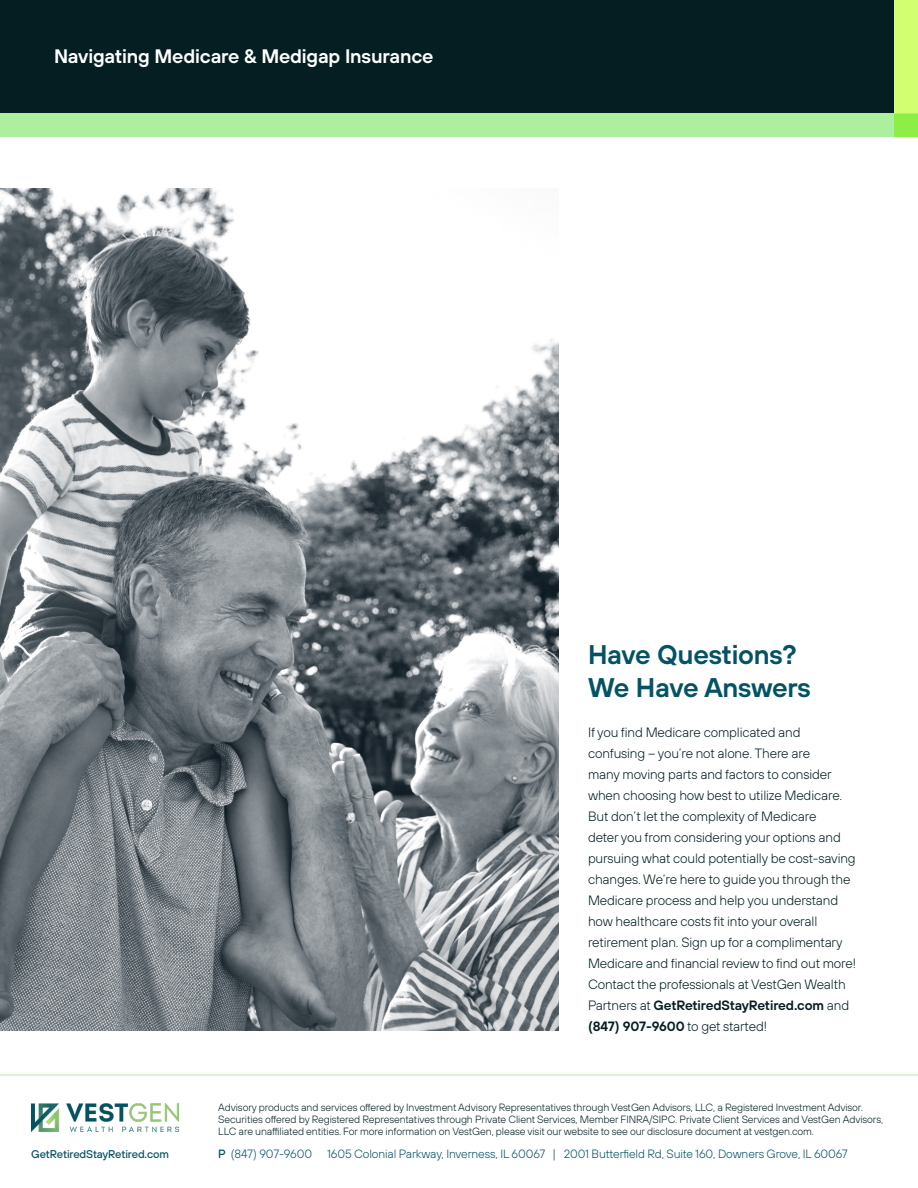
<style>
.page{position:relative;width:918px;height:1188px;background:#fff}
.page>*{position:absolute;margin:0;border:0;box-sizing:border-box;transform-origin:0 0}
.Content_Title_-_Big{font:27px/32.4px "TT Hoves Pro Dm Bd";letter-spacing:-.01em;color:#045365}
.t1{font:19.5px "TT Hoves Pro Dm Bd";letter-spacing:-.01em;color:#fff}
.Body_VestGen{font:300 13.5px/21px "TT Hoves Pro";letter-spacing:-.01em;color:#041e21}
.t2{font:300 12px "TT Hoves Pro";letter-spacing:-.01em;color:#045365}
.t3{font:500 11.25px "TT Hoves Pro";letter-spacing:-.01em;color:#045365}
.t4{font:300 10.5px/12px "TT Hoves Pro";letter-spacing:-.01em;color:#041e21}
.s1{font-family:"TT Hoves Pro Dm Bd";font-weight:400}
.s2{font-weight:500}
</style>
<div class="page">
<div style="left:0;top:0;width:918px;height:136px;background:#041e21"></div>
<div style="left:0;top:113px;width:918px;height:24px;background:#acef9e"></div>
<div style="left:894px;top:0;width:24px;height:114px;background:#d2ff71"></div>
<div style="left:894px;top:113px;width:24px;height:24px;background:#8def46"></div>
<img style="left:31px;top:1103px;width:147px;height:28px">
<hr style="left:0;top:1075px;width:918px;height:1px;background:#acef9e">
<img style="left:0;top:189px;width:558px;height:841px">
<h2 class="t1" style="left:54px;top:42px;width:381px">Navigating Medicare &amp; Medigap Insurance</h2>
<p class="Content_Title_-_Big" style="left:588px;top:639px;width:224px">Have Questions?<br>We Have Answers</p>
<p class="Body_VestGen" style="left:588px;top:722px;width:270px">If you find Medicare complicated and confusing – you’re not alone. There are<br>many moving parts and factors to consider when choosing how best to utilize Medicare.<br>But don’t let the complexity of Medicare<br>deter you from considering your options and pursuing what could potentially be cost-saving changes. We’re here to guide you through the Medicare process and help you understand how healthcare costs fit into your overall retirement plan. Sign up for a complimentary Medicare and financial review to find out more!<br>Contact the professionals at VestGen Wealth Partners at <span class="s1">GetRetiredStayRetired.com</span> and <span class="s1">(847) 907-9600</span> to get started!</p>
<p class="t4" style="left:218px;top:1102px;width:666px">Advisory products and services offered by Investment Advisory Representatives through VestGen Advisors, LLC, a Registered Investment Advisor.<br>Securities offered by Registered Representatives through Private Client Services, Member FINRA/SIPC. Private Client Services and VestGen Advisors,<br>LLC are unaffiliated entities. For more information on VestGen, please visit our website to see our disclosure document at vestgen.com.</p>
<p class="t3" style="left:31px;top:1146px;width:139px">GetRetiredStayRetired.com</p>
<p class="t2" style="left:218px;top:1147px;width:631px"><span class="s2">P</span> (847) 907-9600 1605 Colonial Parkway, Inverness, IL 60067 | 2001 Butterfield Rd, Suite 160, Downers Grove, IL 60067</p>
</div>
